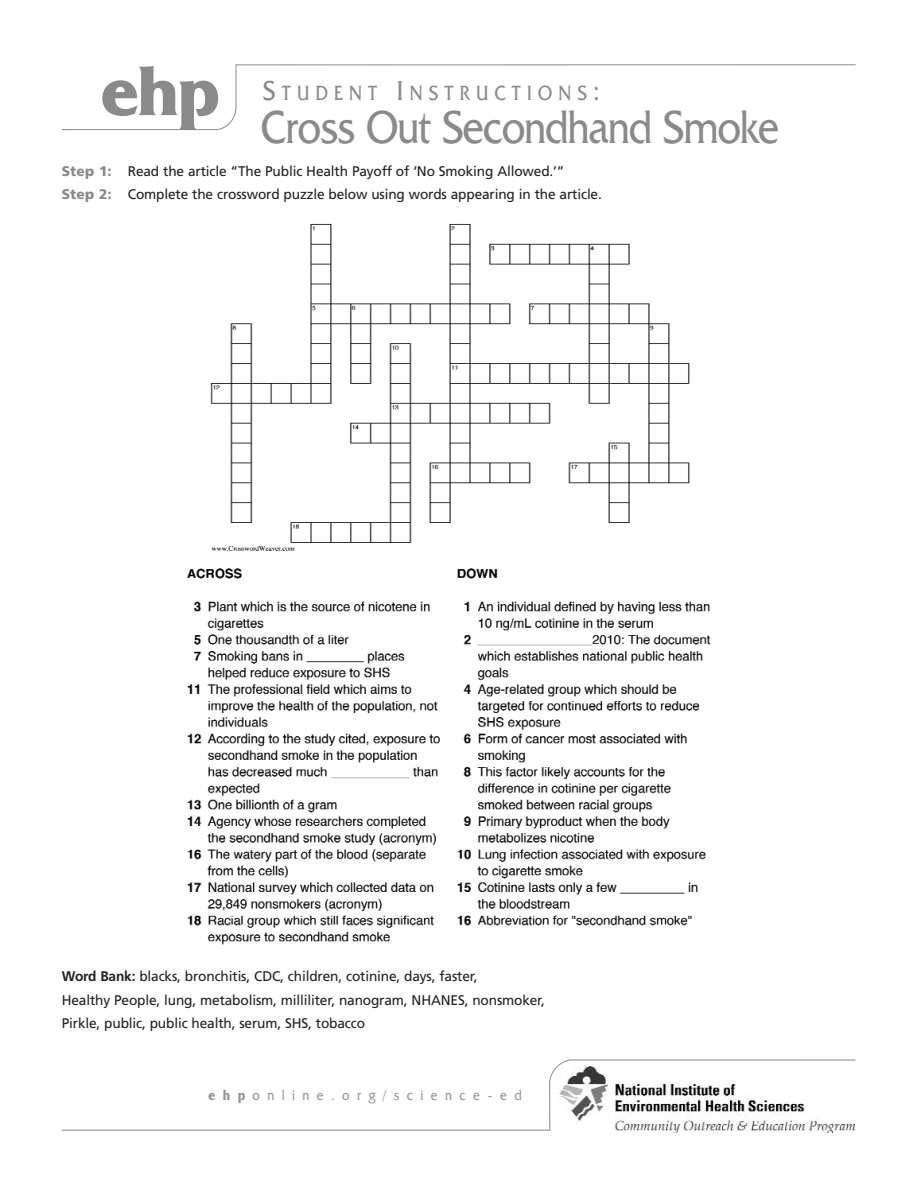
<style>
.page{position:relative;width:918px;height:1188px;background:#fff}
.page>*{position:absolute;margin:0;border:0;box-sizing:border-box;transform-origin:0 0}
.t1{font:700 70.5px "Friz Quadrata IT Cby BT";color:#8a8a8b}
.t2{font:47.1px "Friz Quadrata IT Cby BT";letter-spacing:-.035em;color:#8a8a8b;scale:.85 1}
.t3{font:21px "Friz Quadrata IT Cby BT";letter-spacing:.315em;color:#8a8a8b;scale:.85 1}
.t4{font:14.7px "Friz Quadrata IT Cby BT";letter-spacing:.59em;color:#939598;scale:.85 1}
.t5{font:13.95px/23.5px "Frutiger";letter-spacing:-.01em;color:#231f20}
.s1{font-size:27.9px}
.s2{font-weight:900;color:#8a8a8b}
.s3{font-weight:700}
</style>
<div class="page">
<svg style="left:61px;top:64px;width:795px;height:67px"></svg>
<img style="left:187px;top:223px;width:524px;height:722px">
<svg style="left:61px;top:1059px;width:795px;height:72px"></svg>
<img style="left:559px;top:1067px;width:296px;height:66px">
<h1 class="t1" style="left:101px;top:63px;width:120px">ehp</h1>
<h3 class="t3" style="left:263px;top:84px;width:398px"><span class="s1">S</span>TUDENT <span class="s1">I</span>NSTRUCTIONS<span class="s1">:</span></h3>
<h2 class="t2" style="left:261px;top:108px;width:612px">Cross Out Secondhand Smoke</h2>
<p class="t5" style="left:62px;top:160px;width:542px"><span class="s2">Step 1:</span> Read the article “The Public Health Payoff of ‘No Smoking Allowed.’”<br><span class="s2">Step 2:</span> Complete the crossword puzzle below using words appearing in the article.</p>
<p class="t5" style="left:62px;top:966px;width:485px"><span class="s3">Word Bank:</span> blacks, bronchitis, CDC, children, cotinine, days, faster,<br>Healthy People, lung, metabolism, milliliter, nanogram, NHANES, nonsmoker,<br>Pirkle, public, public health, serum, SHS, tobacco</p>
<p class="t4" style="left:209px;top:1089px;width:370px"><span class="s3">ehp</span>online.org/science-ed</p>
</div>
